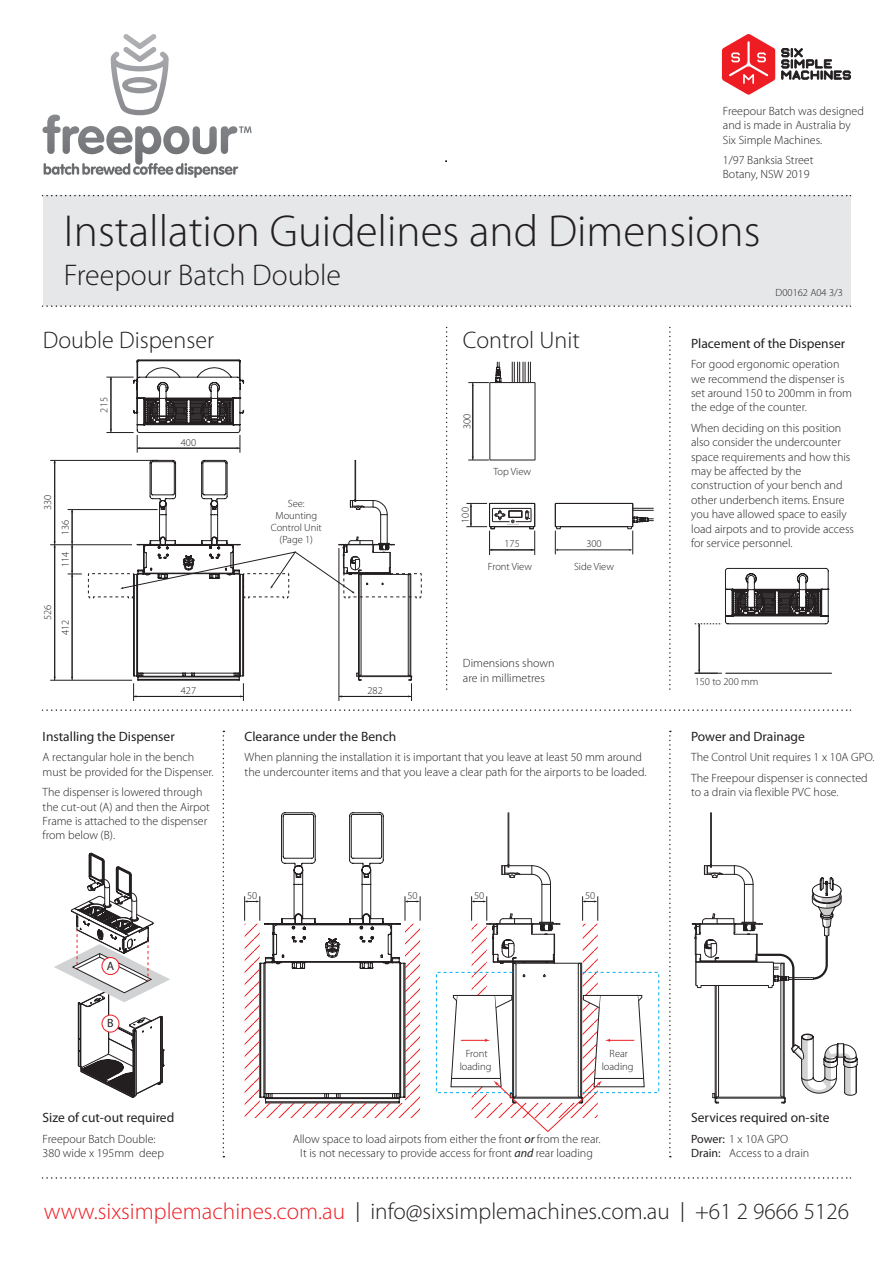
<style>
.page{position:relative;width:893px;height:1263px;background:#fff}
.page>*{position:absolute;margin:0;border:0;box-sizing:border-box;transform-origin:0 0}
.t1{font:300 45px "Myriad Pro";color:#231f20}
.t2{font:300 30px "Myriad Pro";color:#231f20}
.t3{font:300 24px "Myriad Pro";color:#231f20}
.t4{font:300 23.25px "Myriad Pro";color:#231f20}
.t5{font:13.5px "Myriad Pro";color:#231f20}
.t6{font:300 12px/14.4px "Myriad Pro";color:#231f20}
.t7{font:12px "Myriad Pro";color:#231f20}
.t8{font:300 10.5px/12px "Myriad Pro";color:#231f20;text-align:center}
.s1{font-weight:400;font-style:italic}
.s2{font-weight:400}
.s3{color:#ee1d23}
.s4{font-size:27.9px}
</style>
<div class="page">
<svg style="left:669px;top:731px;width:2px;height:426px"></svg>
<div style="left:43px;top:196px;width:807px;height:110px;background:#e6e7e9"></div>
<svg style="left:43px;top:195px;width:808px;height:1px"></svg>
<svg style="left:43px;top:305px;width:808px;height:2px"></svg>
<svg style="left:43px;top:709px;width:808px;height:2px"></svg>
<svg style="left:669px;top:327px;width:2px;height:363px"></svg>
<svg style="left:446px;top:327px;width:1px;height:363px"></svg>
<svg style="left:781px;top:48px;width:70px;height:32px"></svg>
<svg style="left:722px;top:34px;width:53px;height:61px"></svg>
<svg style="left:43px;top:1177px;width:808px;height:2px"></svg>
<svg style="left:223px;top:731px;width:1px;height:426px"></svg>
<hr style="left:725px;top:673px;width:107px;height:1px;background:#000001">
<svg style="left:44px;top:163px;width:194px;height:15px"></svg>
<svg style="left:43px;top:34px;width:147px;height:120px"></svg>
<hr style="left:50px;top:680px;width:82px;height:1px;background:#231f20">
<hr style="left:50px;top:460px;width:108px;height:1px;background:#231f20">
<hr style="left:72px;top:576px;width:1px;height:102px;background:#231f20">
<hr style="left:72px;top:512px;width:1px;height:30px;background:#231f20">
<svg style="left:68px;top:541px;width:14px;height:36px"></svg>
<hr style="left:50px;top:544px;width:82px;height:1px;background:#231f20">
<hr style="left:54px;top:547px;width:1px;height:131px;background:#231f20">
<hr style="left:54px;top:462px;width:1px;height:80px;background:#231f20">
<svg style="left:53px;top:541px;width:3px;height:7px"></svg>
<hr style="left:68px;top:509px;width:90px;height:1px;background:#231f20">
<hr style="left:699px;top:626px;width:1px;height:45px;background:#231f20">
<svg style="left:695px;top:568px;width:133px;height:59px"></svg>
<svg style="left:695px;top:669px;width:27px;height:5px"></svg>
<svg style="left:106px;top:360px;width:138px;height:93px"></svg>
<svg style="left:88px;top:460px;width:333px;height:241px"></svg>
<svg style="left:466px;top:503px;width:69px;height:52px"></svg>
<hr style="left:472px;top:385px;width:1px;height:73px;background:#231f20">
<svg style="left:468px;top:382px;width:21px;height:4px"></svg>
<svg style="left:468px;top:456px;width:21px;height:5px"></svg>
<div style="left:490px;top:382px;width:45px;height:78px;border:1px solid #231f20"></div>
<svg style="left:555px;top:503px;width:98px;height:51px"></svg>
<svg style="left:495px;top:362px;width:7px;height:21px"></svg>
<svg style="left:512px;top:362px;width:19px;height:20px"></svg>
<svg style="left:54px;top:853px;width:116px;height:245px"></svg>
<div style="left:102px;top:957px;width:17px;height:17px;background:#fff;border-radius:50%"></div>
<div style="left:102px;top:957px;width:17px;height:18px;border:1px solid #ee1d23;border-radius:50%"></div>
<div style="left:102px;top:1015px;width:17px;height:17px;background:#fff;border-radius:50%"></div>
<div style="left:102px;top:1015px;width:17px;height:17px;border:1px solid #ee1d23;border-radius:50%"></div>
<hr style="left:509px;top:813px;width:1px;height:51px;background:#231f20">
<hr style="left:508px;top:813px;width:1px;height:51px;background:#231f20">
<hr style="left:550px;top:884px;width:1px;height:38px;background:#231f20">
<hr style="left:542px;top:884px;width:1px;height:38px;background:#231f20">
<svg style="left:502px;top:864px;width:49px;height:21px"></svg>
<svg style="left:244px;top:812px;width:177px;height:306px"></svg>
<div style="left:436px;top:972px;width:77px;height:121px;border:1px dashed #00aeef"></div>
<hr style="left:711px;top:813px;width:1px;height:51px;background:#231f20">
<hr style="left:710px;top:813px;width:1px;height:51px;background:#231f20">
<svg style="left:692px;top:864px;width:165px;height:240px"></svg>
<svg style="left:450px;top:896px;width:195px;height:236px"></svg>
<p class="t6" style="left:723px;top:104px;width:143px">Freepour Batch was designed and is made in Australia by<br>Six Simple Machines.</p>
<p class="t6" style="left:723px;top:153px;width:92px">1/97 Banksia Street<br>Botany, NSW 2019</p>
<h1 class="t1" style="left:64px;top:206px;width:698px">Installation Guidelines and Dimensions</h1>
<h2 class="t2" style="left:64px;top:259px;width:279px">Freepour Batch Double</h2>
<h3 class="t3" style="left:43px;top:326px;width:173px">Double Dispenser</h3>
<h3 class="t3" style="left:463px;top:326px;width:118px">Control Unit</h3>
<p class="t8" style="left:776px;top:287px;width:69px">D00162 A04 3/3</p>
<p class="t5" style="left:691px;top:335px;width:156px">Placement of the Dispenser</p>
<p class="t6" style="left:691px;top:357px;width:162px">For good ergonomic operation we recommend the dispenser is set around 150 to 200mm in from the edge of the counter.</p>
<p class="t6" style="left:691px;top:421px;width:164px">When deciding on this position also consider the undercounter space requirements and how this may be affected by the construction of your bench and other underbench items. Ensure you have allowed space to easily load airpots and to provide access for service personnel.</p>
<p class="t8" style="left:98px;top:412px;width:17px;rotate:-90deg">215</p>
<p class="t8" style="left:461px;top:429px;width:17px;rotate:-90deg">300</p>
<p class="t8" style="left:181px;top:436px;width:17px">400</p>
<p class="t8" style="left:493px;top:465px;width:39px">Top View</p>
<p class="t8" style="left:42px;top:510px;width:17px;rotate:-90deg">330</p>
<p class="t8" style="left:271px;top:498px;width:53px">See:<br>Mounting<br>Control Unit (Page 1)</p>
<p class="t8" style="left:459px;top:523px;width:17px;rotate:-90deg">100</p>
<p class="t8" style="left:59px;top:535px;width:17px;rotate:-90deg">136</p>
<p class="t8" style="left:586px;top:538px;width:17px">300</p>
<p class="t8" style="left:504px;top:538px;width:17px">175</p>
<p class="t8" style="left:59px;top:567px;width:17px;rotate:-90deg">114</p>
<p class="t8" style="left:42px;top:620px;width:17px;rotate:-90deg">526</p>
<p class="t8" style="left:59px;top:635px;width:17px;rotate:-90deg">412</p>
<p class="t8" style="left:181px;top:684px;width:17px">427</p>
<p class="t8" style="left:368px;top:684px;width:17px">282</p>
<p class="t8" style="left:488px;top:560px;width:46px">Front View</p>
<p class="t8" style="left:574px;top:560px;width:41px">Side View</p>
<p class="t6" style="left:463px;top:656px;width:93px">Dimensions shown are in millimetres</p>
<p class="t5" style="left:43px;top:728px;width:134px">Installing the Dispenser</p>
<p class="t6" style="left:43px;top:750px;width:172px">A rectangular hole in the bench must be provided for the Dispenser.</p>
<p class="t6" style="left:43px;top:785px;width:169px">The dispenser is lowered through the cut-out (A) and then the Airpot<br>Frame is attached to the dispenser from below (B).</p>
<p class="t7" style="left:107px;top:958px;width:9px">A</p>
<p class="t7" style="left:107px;top:1016px;width:8px">B</p>
<p class="t5" style="left:43px;top:1109px;width:133px">Size of cut-out required</p>
<p class="t6" style="left:43px;top:1132px;width:123px">Freepour Batch Double:<br>380 wide x 195mm deep</p>
<p class="t5" style="left:245px;top:728px;width:153px">Clearance under the Bench</p>
<p class="t6" style="left:245px;top:750px;width:403px">When planning the installation it is important that you leave at least 50 mm around the undercounter items and that you leave a clear path for the airports to be loaded.</p>
<p class="t8" style="left:247px;top:889px;width:12px">50</p>
<p class="t8" style="left:407px;top:889px;width:12px">50</p>
<p class="t8" style="left:474px;top:889px;width:12px">50</p>
<p class="t8" style="left:585px;top:889px;width:12px">50</p>
<p class="t8" style="left:460px;top:1048px;width:33px;line-height:12.6px">Front loading</p>
<p class="t8" style="left:602px;top:1048px;width:33px;line-height:12.6px">Rear loading</p>
<p class="t6" style="left:293px;top:1132px;width:309px;text-align:center">Allow space to load airpots from either the front <span class="s1">or</span> from the rear.<br>It is not necessary to provide access for front <span class="s1">and</span> rear loading</p>
<p class="t8" style="left:695px;top:676px;width:65px">150 to 200 mm</p>
<p class="t5" style="left:691px;top:728px;width:115px">Power and Drainage</p>
<p class="t6" style="left:691px;top:747px;width:185px;line-height:20.4px">The Control Unit requires 1 x 10A GPO.<br>The Freepour dispenser is connected</p>
<p class="t6" style="left:691px;top:785px;width:149px">to a drain via flexible PVC hose.</p>
<p class="t5" style="left:691px;top:1109px;width:140px">Services required on-site</p>
<p class="t6" style="left:691px;top:1132px;width:120px"><span class="s2">Power:</span> 1 x 10A GPO<br><span class="s2">Drain:</span> Access to a drain</p>
<h3 class="t4" style="left:44px;top:1198px;width:807px"><span class="s3">www.sixsimplemachines.com.au</span> <span class="s4">l</span> info@sixsimplemachines.com.au <span class="s4">l</span> +61 2 9666 5126</h3>
</div>
